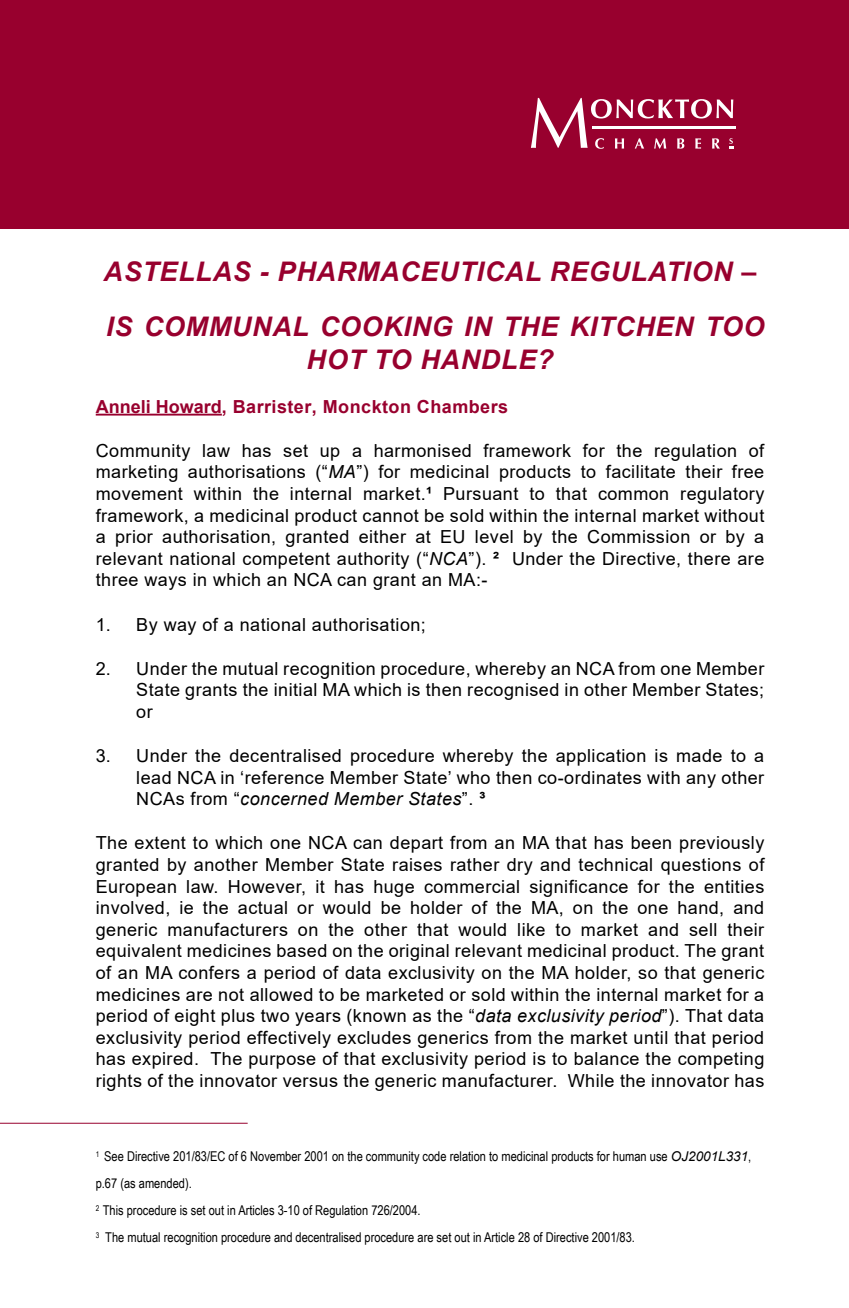
<style>
.page{position:relative;width:849px;height:1308px;background:#fff}
.page>*{position:absolute;margin:0;border:0;box-sizing:border-box;transform-origin:0 0}
.t1{font:italic 700 27px/54.9px "Arial";letter-spacing:.025em;color:#98002e}
.t2{font:18px/21.6px "Arial";letter-spacing:.025em;color:#000;text-align:justify}
.t3{font:700 18px "Arial";letter-spacing:.025em;color:#98002e}
.t4{font:13.5px/27px "Arial Narrow";color:#000}
.s1{font-style:italic}
.s2{font-weight:700}
.s3{font-family:"Arial";font-style:italic}
</style>
<div class="page">
<hr style="left:96px;top:414px;width:126px;height:1px;background:#98002e">
<div style="left:0;top:0;width:848px;height:228px;background:#98002e"></div>
<hr style="left:0;top:1122px;width:247px;height:1px;background:#98002e">
<svg style="left:531px;top:98px;width:202px;height:51px"></svg>
<hr style="left:592px;top:126px;width:143px;height:2px;background:#fff">
<h1 class="t1" style="left:103px;top:245px;width:662px">ASTELLAS - PHARMACEUTICAL REGULATION –<br>IS COMMUNAL COOKING IN THE KITCHEN TOO</h1>
<h1 class="t1" style="left:306px;top:332px;width:248px">HOT TO HANDLE?</h1>
<p class="t3" style="left:96px;top:394px;width:414px">Anneli Howard, Barrister, Monckton Chambers</p>
<p class="t2" style="left:96px;top:439px;width:670px">Community law has set up a harmonised framework for the regulation of marketing authorisations (“<span class="s1">MA</span>”) for medicinal products to facilitate their free movement within the internal market.<span class="s2">¹</span> Pursuant to that common regulatory framework, a medicinal product cannot be sold within the internal market without a prior authorisation, granted either at EU level by the Commission or by a relevant national competent authority (“<span class="s1">NCA</span>”). <span class="s2">²</span> Under the Directive, there are three ways in which an NCA can grant an MA:-</p>
<p class="t2" style="left:96px;top:613px;width:331px">1. By way of a national authorisation;</p>
<p class="t2" style="left:136px;top:657px;width:629px;text-indent:-40px">2. Under the mutual recognition procedure, whereby an NCA from one Member State grants the initial MA which is then recognised in other Member States; or</p>
<p class="t2" style="left:136px;top:745px;width:629px;text-indent:-40px">3. Under the decentralised procedure whereby the application is made to a lead NCA in ‘reference Member State’ who then co-ordinates with any other NCAs from “<span class="s1">concerned Member States</span>”. <span class="s2">³</span></p>
<p class="t2" style="left:96px;top:832px;width:670px">The extent to which one NCA can depart from an MA that has been previously granted by another Member State raises rather dry and technical questions of European law. However, it has huge commercial significance for the entities involved, ie the actual or would be holder of the MA, on the one hand, and generic manufacturers on the other that would like to market and sell their equivalent medicines based on the original relevant medicinal product. The grant of an MA confers a period of data exclusivity on the MA holder, so that generic medicines are not allowed to be marketed or sold within the internal market for a period of eight plus two years (known as the “<span class="s1">data exclusivity period</span>”). That data exclusivity period effectively excludes generics from the market until that period has expired. The purpose of that exclusivity period is to balance the competing rights of the innovator versus the generic manufacturer. While the innovator has</p>
<p class="t4" style="left:96px;top:1142px;width:657px"><sup>1</sup> See Directive 201/83/EC of 6 November 2001 on the community code relation to medicinal products for human use <span class="s3">OJ2001L331</span>, p.67 (as amended).<br><sup>2</sup> This procedure is set out in Articles 3-10 of Regulation 726/2004.<br><sup>3</sup> The mutual recognition procedure and decentralised procedure are set out in Article 28 of Directive 2001/83.</p>
</div>
